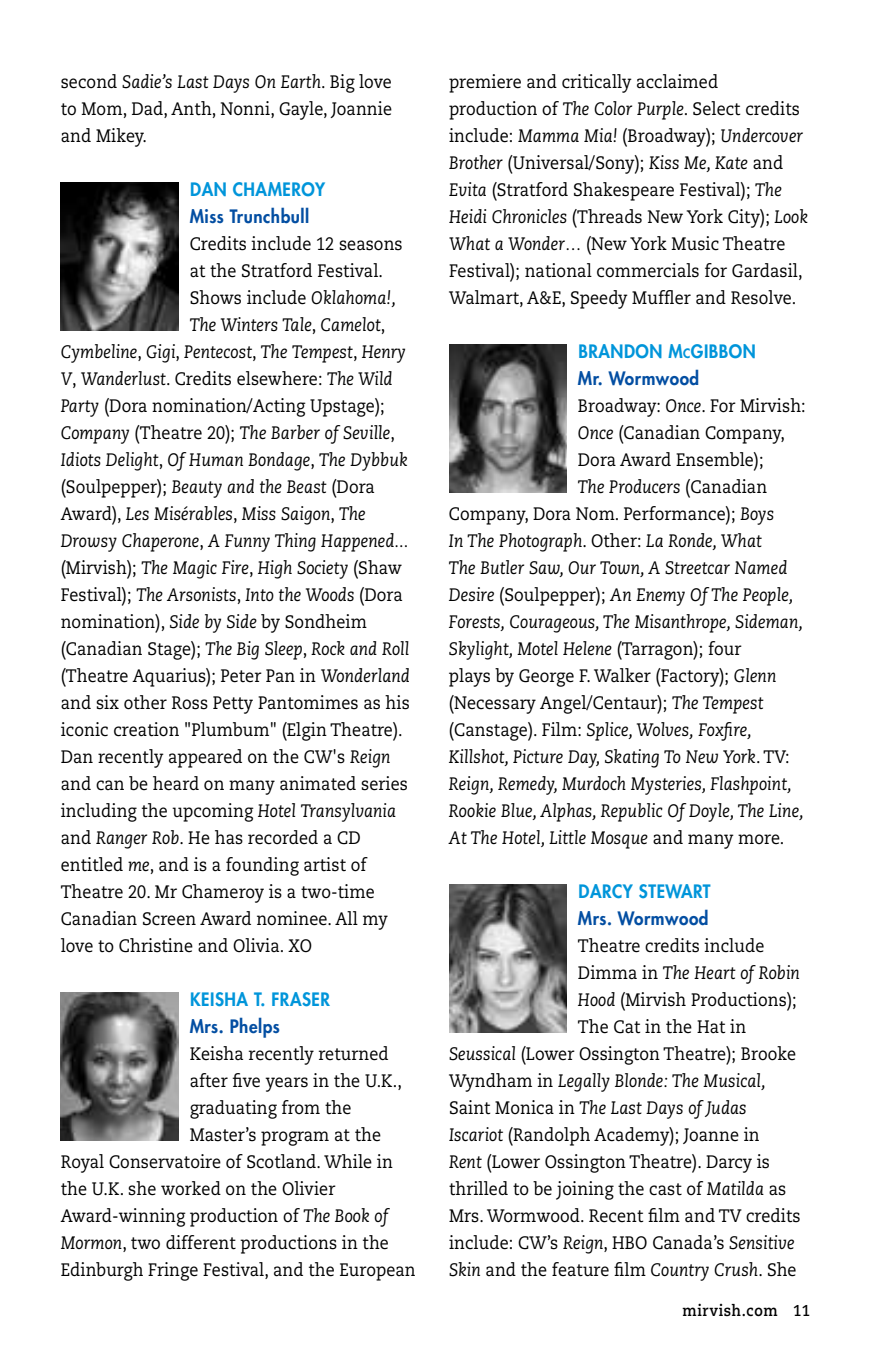
<style>
.page{position:relative;width:871px;height:1357px;background:#fff}
.page>*{position:absolute;margin:0;border:0;box-sizing:border-box;transform-origin:0 0}
.t1{font:18px/27px "Caecilia";letter-spacing:.005em;color:#000;text-align:justify;scale:.9 1}
.t2{font:italic 18px "Caecilia";letter-spacing:.005em;color:#000;scale:.9 1}
.t3{font:800 18px/27px "Futura Std";letter-spacing:.03em;color:#034ea2;scale:.95 1}
.t4{font:800 18px "Futura Std";letter-spacing:.03em;color:#0095da;scale:.95 1}
.t5{font:700 15.75px "Caecilia";letter-spacing:.05em;color:#000;scale:.9 1}
.s1{font-style:italic}
.s2{font-style:normal}
.s3{color:#0095da}
.s4{font-size:12.6px;color:#0095da}
</style>
<div class="page">
<img style="left:61px;top:182px;width:117px;height:149px">
<img style="left:61px;top:992px;width:117px;height:149px">
<img style="left:449px;top:344px;width:118px;height:149px">
<img style="left:449px;top:884px;width:118px;height:149px">
<p class="t1" style="left:61px;top:68px;width:370px">second <span class="s1">Sadie’s Last Days On Earth</span>. Big love to Mom, Dad, Anth, Nonni, Gayle, Joannie and Mikey.</p>
<p class="t4" style="left:190px;top:178px;width:144px">DAN CHAMEROY</p>
<p class="t3" style="left:190px;top:203px;width:127px">MISS TRUNCHBULL</p>
<p class="t1" style="left:190px;top:230px;width:238px">Credits include 12 seasons</p>
<p class="t1" style="left:190px;top:257px;width:216px">at the Stratford Festival.</p>
<p class="t1" style="left:190px;top:284px;width:231px">Shows include <span class="s1">Oklahoma!,</span></p>
<p class="t2" style="left:190px;top:314px;width:219px">The Winters Tale<span class="s2">,</span> Camelot<span class="s2">,</span></p>
<p class="t2" style="left:61px;top:341px;width:385px">Cymbeline<span class="s2">,</span> Gigi<span class="s2">,</span> Pentecost<span class="s2">,</span> The Tempest<span class="s2">,</span> Henry</p>
<p class="t1" style="left:61px;top:365px;width:370px"><span class="s1">V</span>, <span class="s1">Wanderlust</span>. Credits elsewhere: <span class="s1">The Wild</span></p>
<p class="t1" style="left:61px;top:392px;width:361px"><span class="s1">Party</span> (Dora nomination/Acting Upstage);</p>
<p class="t2" style="left:61px;top:422px;width:373px">Company <span class="s2">(Theatre 20);</span> The Barber of Seville<span class="s2">,</span></p>
<p class="t2" style="left:61px;top:449px;width:387px">Idiots Delight<span class="s2">,</span> Of Human Bondage<span class="s2">,</span> The Dybbuk</p>
<p class="t1" style="left:61px;top:473px;width:350px">(Soulpepper); <span class="s1">Beauty and the Beast</span> (Dora</p>
<p class="t2" style="left:61px;top:503px;width:340px"><span class="s2">Award),</span> Les Misérables<span class="s2">,</span> Miss Saigon<span class="s2">,</span> The</p>
<p class="t2" style="left:61px;top:530px;width:388px">Drowsy Chaperone<span class="s2">,</span> A Funny Thing Happened...</p>
<p class="t2" style="left:61px;top:557px;width:381px"><span class="s2">(Mirvish);</span> The Magic Fire<span class="s2">,</span> High Society <span class="s2">(Shaw</span></p>
<p class="t2" style="left:61px;top:584px;width:381px"><span class="s2">Festival);</span> The Arsonists<span class="s2">,</span> Into the Woods <span class="s2">(Dora</span></p>
<p class="t1" style="left:61px;top:608px;width:342px">nomination), <span class="s1">Side by Side</span> by Sondheim</p>
<p class="t2" style="left:61px;top:638px;width:389px"><span class="s2">(Canadian Stage);</span> The Big Sleep<span class="s2">,</span> Rock and Roll</p>
<p class="t1" style="left:61px;top:662px;width:389px">(Theatre Aquarius); Peter Pan in <span class="s1">Wonderland</span></p>
<p class="t1" style="left:61px;top:689px;width:389px">and six other Ross Petty Pantomimes as his</p>
<p class="t1" style="left:61px;top:716px;width:382px">iconic creation "Plumbum" (Elgin Theatre).</p>
<p class="t1" style="left:61px;top:743px;width:368px">Dan recently appeared on the CW's <span class="s1">Reign</span></p>
<p class="t1" style="left:61px;top:770px;width:387px">and can be heard on many animated series</p>
<p class="t1" style="left:61px;top:797px;width:374px">including the upcoming <span class="s1">Hotel Transylvania</span></p>
<p class="t1" style="left:61px;top:824px;width:321px">and <span class="s1">Ranger Rob</span>. He has recorded a CD</p>
<p class="t1" style="left:61px;top:851px;width:342px">entitled <span class="s1">me</span>, and is a founding artist of</p>
<p class="t1" style="left:61px;top:878px;width:350px">Theatre 20. Mr Chameroy is a two-time</p>
<p class="t1" style="left:61px;top:905px;width:365px">Canadian Screen Award nominee. All my</p>
<p class="t1" style="left:61px;top:932px;width:279px">love to Christine and Olivia. XO</p>
<p class="t4" style="left:190px;top:988px;width:23px">KEISHA</p>
<p class="t4" style="left:254px;top:988px;width:39px">T. FRASER</p>
<p class="t3" style="left:190px;top:1013px;width:96px">MRS. PHELPS</p>
<p class="t1" style="left:190px;top:1040px;width:223px">Keisha recently returned</p>
<p class="t1" style="left:190px;top:1067px;width:237px">after five years in the U.K.,</p>
<p class="t1" style="left:190px;top:1094px;width:181px">graduating from the</p>
<p class="t1" style="left:190px;top:1121px;width:214px">Master’s program at the</p>
<p class="t1" style="left:61px;top:1148px;width:370px">Royal Conservatoire of Scotland. While in</p>
<p class="t1" style="left:61px;top:1175px;width:306px">the U.K. she worked on the Olivier</p>
<p class="t1" style="left:61px;top:1202px;width:365px">Award-winning production of <span class="s1">The Book of</span></p>
<p class="t1" style="left:61px;top:1229px;width:366px"><span class="s1">Mormon</span>, two different productions in the</p>
<p class="t1" style="left:61px;top:1256px;width:396px">Edinburgh Fringe Festival, and the European</p>
<p class="t1" style="left:449px;top:68px;width:401px;text-align:left">premiere and critically acclaimed production of <span class="s1">The Color Purple</span>. Select credits include: <span class="s1">Mamma Mia!</span> (Broadway); <span class="s1">Undercover Brother</span> (Universal/Sony); <span class="s1">Kiss Me, Kate</span> and <span class="s1">Evita</span> (Stratford Shakespeare Festival); <span class="s1">The Heidi Chronicles</span> (Threads New York City); <span class="s1">Look What a Wonder…</span> (New York Music Theatre Festival); national commercials for Gardasil, Walmart, A&amp;E, Speedy Muffler and Resolve.</p>
<p class="t4" style="left:578px;top:340px;width:14px">BRANDON</p>
<p class="t3" style="left:578px;top:338px;width:174px;text-indent:90px"><span class="s3">M</span><span class="s4">c</span><span class="s3">GIBBON<br></span>MR. WORMWOOD</p>
<p class="t1" style="left:578px;top:392px;width:255px">Broadway: <span class="s1">Once</span>. For Mirvish:</p>
<p class="t1" style="left:578px;top:419px;width:231px"><span class="s1">Once</span> (Canadian Company,</p>
<p class="t1" style="left:578px;top:446px;width:208px">Dora Award Ensemble);</p>
<p class="t2" style="left:578px;top:476px;width:212px">The Producers <span class="s2">(Canadian</span></p>
<p class="t1" style="left:449px;top:500px;width:363px">Company, Dora Nom. Performance); <span class="s1">Boys</span></p>
<p class="t2" style="left:449px;top:530px;width:349px">In The Photograph<span class="s2">. Other:</span> La Ronde, What</p>
<p class="t2" style="left:449px;top:557px;width:377px">The Butler Saw, Our Town, A Streetcar Named</p>
<p class="t2" style="left:449px;top:584px;width:384px">Desire <span class="s2">(Soulpepper);</span> An Enemy Of The People,</p>
<p class="t2" style="left:449px;top:611px;width:395px">Forests, Courageous, The Misanthrope, Sideman,</p>
<p class="t2" style="left:449px;top:638px;width:326px">Skylight, Motel Helene <span class="s2">(Tarragon); four</span></p>
<p class="t1" style="left:449px;top:662px;width:365px">plays by George F. Walker (Factory); <span class="s1">Glenn</span></p>
<p class="t1" style="left:449px;top:689px;width:351px">(Necessary Angel/Centaur); <span class="s1">The Tempest</span></p>
<p class="t2" style="left:449px;top:719px;width:338px"><span class="s2">(Canstage). Film:</span> Splice, Wolves, Foxfire,</p>
<p class="t2" style="left:449px;top:746px;width:380px">Killshot, Picture Day, Skating To New York<span class="s2">. TV:</span></p>
<p class="t2" style="left:449px;top:773px;width:382px">Reign, Remedy, Murdoch Mysteries, Flashpoint,</p>
<p class="t2" style="left:449px;top:800px;width:395px">Rookie Blue, Alphas, Republic Of Doyle, The Line,</p>
<p class="t2" style="left:449px;top:827px;width:374px">At The Hotel, Little Mosque <span class="s2">and many more.</span></p>
<p class="t4" style="left:578px;top:880px;width:13px">DARC</p>
<p class="t4" style="left:623px;top:880px;width:29px">Y STEWART</p>
<p class="t3" style="left:578px;top:905px;width:139px">MRS. WORMWOOD</p>
<p class="t1" style="left:578px;top:932px;width:209px">Theatre credits include</p>
<p class="t2" style="left:578px;top:962px;width:248px"><span class="s2">Dimma in</span> The Heart of Robin</p>
<p class="t1" style="left:578px;top:986px;width:245px"><span class="s1">Hood</span> (Mirvish Productions);</p>
<p class="t1" style="left:578px;top:1013px;width:188px">The Cat in the Hat in</p>
<p class="t1" style="left:449px;top:1040px;width:387px"><span class="s1">Seussical</span> (Lower Ossington Theatre); Brooke</p>
<p class="t2" style="left:449px;top:1070px;width:353px"><span class="s2">Wyndham in</span> Legally Blonde: The Musical,</p>
<p class="t2" style="left:449px;top:1097px;width:332px"><span class="s2">Saint Monica in</span> The Last Days of Judas</p>
<p class="t1" style="left:449px;top:1121px;width:347px"><span class="s1">Iscariot</span> (Randolph Academy); Joanne in</p>
<p class="t1" style="left:449px;top:1148px;width:358px"><span class="s1">Rent</span> (Lower Ossington Theatre). Darcy is</p>
<p class="t1" style="left:449px;top:1175px;width:376px">thrilled to be joining the cast of <span class="s1">Matilda</span> as</p>
<p class="t1" style="left:449px;top:1202px;width:392px">Mrs. Wormwood. Recent film and TV credits</p>
<p class="t1" style="left:449px;top:1229px;width:195px">include: CW’s <span class="s1">Reign</span>, HBO</p>
<p class="t1" style="left:449px;top:1229px;width:388px;text-align:right">Canada’s <span class="s1">Sensitive<br>Skin</span> and the feature film <span class="s1">Country Crush</span>. She</p>
<p class="t5" style="left:682px;top:1301px;width:143px">mirvish.com 11</p>
</div>
